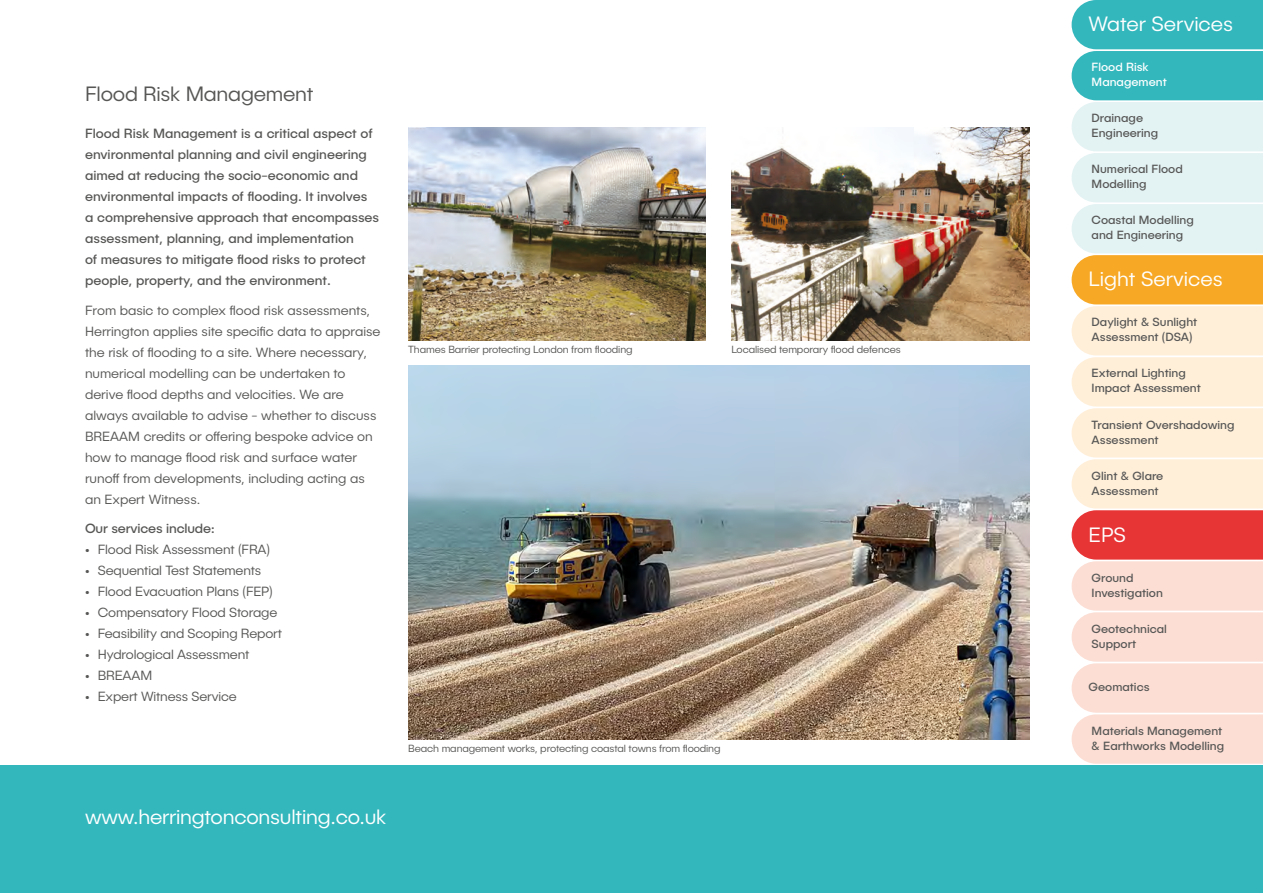
<style>
.page{position:relative;width:1263px;height:893px;background:#fff}
.page>*{position:absolute;margin:0;border:0;box-sizing:border-box;transform-origin:0 0}
.t1{font:300 21px "Publica Sans";letter-spacing:-.01em;color:#fff}
.t2{font:300 21px "Publica Sans";letter-spacing:-.01em;color:#575756}
.t3{font:300 13.5px/21px "Publica Sans";color:#575756}
.t4{font:13.5px/21px "Publica Sans";color:#575756}
.t5{font:12px/15px "Publica Sans";color:#575756}
.t6{font:12px/15px "Publica Sans";color:#fff}
.t7{font:300 10.5px "Publica Sans";letter-spacing:-.01em;color:#575756}
</style>
<div class="page">
<div style="left:0;top:765px;width:1263px;height:128px;background:#33b7bd"></div>
<img style="left:408px;top:128px;width:298px;height:212px">
<img style="left:731px;top:128px;width:298px;height:212px">
<img style="left:408px;top:366px;width:621px;height:374px">
<svg style="left:1071px;top:0;width:192px;height:764px;background:#ded6c8"></svg>
<p class="t2" style="left:85px;top:81px;width:230px">Flood Risk Management</p>
<p class="t4" style="left:85px;top:122px;width:296px">Flood Risk Management is a critical aspect of environmental planning and civil engineering aimed at reducing the socio-economic and environmental impacts of flooding. It involves<br>a comprehensive approach that encompasses assessment, planning, and implementation<br>of measures to mitigate flood risks to protect people, property, and the environment.</p>
<p class="t3" style="left:85px;top:299px;width:297px">From basic to complex flood risk assessments, Herrington applies site specific data to appraise the risk of flooding to a site. Where necessary, numerical modelling can be undertaken to derive flood depths and velocities. We are always available to advise - whether to discuss BREAAM credits or offering bespoke advice on how to manage flood risk and surface water runoff from developments, including acting as an Expert Witness.</p>
<p class="t4" style="left:85px;top:517px;width:132px">Our services include:</p>
<p class="t3" style="left:85px;top:538px;width:186px">• Flood Risk Assessment (FRA)</p>
<p class="t3" style="left:85px;top:559px;width:178px">• Sequential Test Statements</p>
<p class="t3" style="left:85px;top:580px;width:189px">• Flood Evacuation Plans (FEP)</p>
<p class="t3" style="left:85px;top:601px;width:194px">• Compensatory Flood Storage</p>
<p class="t3" style="left:85px;top:622px;width:198px">• Feasibility and Scoping Report</p>
<p class="t3" style="left:85px;top:643px;width:166px">• Hydrological Assessment</p>
<p class="t3" style="left:85px;top:664px;width:69px">• BREAAM</p>
<p class="t3" style="left:85px;top:685px;width:153px">• Expert Witness Service</p>
<p class="t1" style="left:85px;top:804px;width:303px">www.herringtonconsulting.co.uk</p>
<p class="t7" style="left:408px;top:342px;width:226px">Thames Barrier protecting London from flooding</p>
<p class="t7" style="left:731px;top:342px;width:171px">Localised temporary flood defences</p>
<p class="t7" style="left:408px;top:742px;width:314px">Beach management works, protecting coastal towns from flooding</p>
<p class="t1" style="left:1089px;top:11px;width:146px">Water Services</p>
<p class="t6" style="left:1092px;top:59px;width:77px">Flood Risk<br>Management</p>
<p class="t5" style="left:1092px;top:110px;width:68px">Drainage<br>Engineering</p>
<p class="t5" style="left:1092px;top:161px;width:93px">Numerical Flood<br>Modelling</p>
<p class="t5" style="left:1092px;top:212px;width:104px">Coastal Modelling and Engineering</p>
<p class="t1" style="left:1089px;top:266px;width:136px">Light Services</p>
<p class="t5" style="left:1092px;top:314px;width:107px">Daylight &amp; Sunlight<br>Assessment (DSA)</p>
<p class="t5" style="left:1092px;top:365px;width:111px">External Lighting<br>Impact Assessment</p>
<p class="t5" style="left:1092px;top:416px;width:144px">Transient Overshadowing<br>Assessment</p>
<p class="t5" style="left:1092px;top:467px;width:73px">Glint &amp; Glare<br>Assessment</p>
<p class="t1" style="left:1089px;top:521px;width:39px">EPS</p>
<p class="t5" style="left:1092px;top:570px;width:73px">Ground<br>Investigation</p>
<p class="t5" style="left:1092px;top:621px;width:77px">Geotechnical<br>Support</p>
<p class="t5" style="left:1089px;top:679px;width:62px">Geomatics</p>
<p class="t5" style="left:1092px;top:723px;width:134px">Materials Management &amp; Earthworks Modelling</p>
</div>
